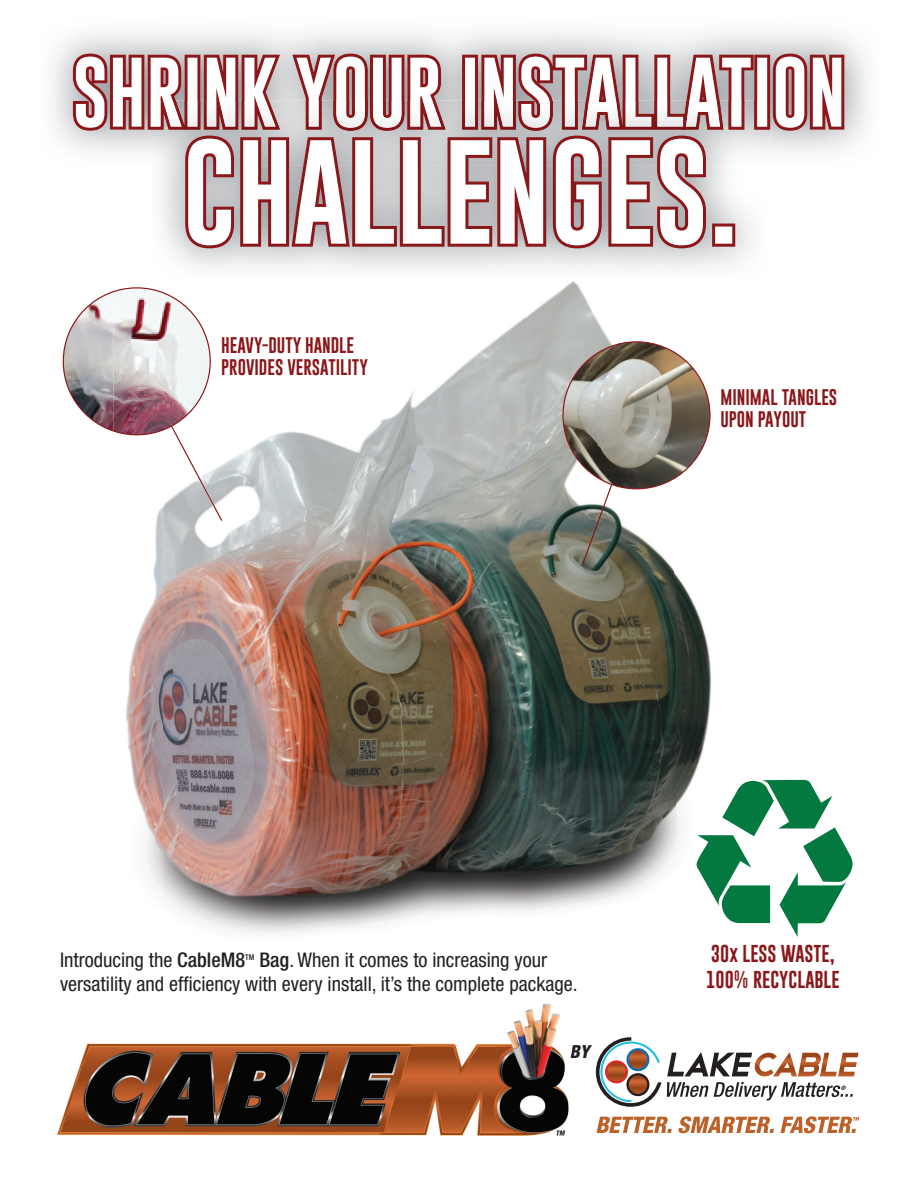
<style>
.page{position:relative;width:918px;height:1188px;background:#fff}
.page>*{position:absolute;margin:0;border:0;box-sizing:border-box;transform-origin:0 0}
.t1{font:condensed 20.25px/24px "Helvetica Neue";color:#231f20}
.t2{font:italic 800 condensed 18px "Helvetica Neue";color:#231f20}
.t3{font:17.85px/26px "Gobold Lowplus";color:#8a171a}
.t4{font:16.5px/22.5px "Gobold Lowplus";color:#8a171a}
.t5{font:500 condensed 7.8px "Helvetica Neue";color:#231f20}
.s1{font-weight:500}
</style>
<div class="page">
<img style="left:127px;top:283px;width:469px;height:35px">
<img style="left:164px;top:318px;width:548px;height:616px">
<img style="left:126px;top:435px;width:38px;height:459px">
<svg style="left:582px;top:465px;width:38px;height:100px"></svg>
<img style="left:563px;top:342px;width:147px;height:147px;border-radius:73px">
<img style="left:63px;top:293px;width:46px;height:70px">
<img style="left:113px;top:288px;width:59px;height:147px">
<svg style="left:164px;top:413px;width:58px;height:108px"></svg>
<svg style="left:697px;top:780px;width:156px;height:157px"></svg>
<img style="left:52px;top:32px;width:817px;height:120px">
<svg style="left:73px;top:54px;width:771px;height:77px"></svg>
<svg style="left:76px;top:57px;width:765px;height:71px"></svg>
<img style="left:149px;top:101px;width:622px;height:165px">
<img style="left:196px;top:266px;width:517px;height:17px">
<img style="left:151px;top:101px;width:616px;height:27px">
<svg style="left:182px;top:118px;width:556px;height:134px"></svg>
<svg style="left:188px;top:139px;width:544px;height:106px"></svg>
<svg style="left:596px;top:1037px;width:263px;height:70px"></svg>
<img style="left:57px;top:1003px;width:514px;height:133px">
<svg style="left:597px;top:1117px;width:75px;height:16px"></svg>
<svg style="left:678px;top:1116px;width:96px;height:17px"></svg>
<svg style="left:781px;top:1116px;width:78px;height:17px"></svg>
<p class="t4" style="left:221px;top:335px;width:148px">HEAVY-DUTY HANDLE<br>PROVIDES VERSATILITY</p>
<p class="t4" style="left:720px;top:387px;width:118px">MINIMAL TANGLES<br>UPON PAYOUT</p>
<p class="t1" style="left:60px;top:948px;width:187px">Introducing the <span class="s1">CableM8</span></p>
<p class="t5" style="left:245px;top:952px;width:11px">TM</p>
<p class="t1" style="left:60px;top:948px;width:519px;text-indent:199px"><span class="s1">Bag</span>. When it comes to increasing your versatility and efficiency with every install, it’s the complete package.</p>
<p class="t2" style="left:570px;top:1040px;width:21px">BY</p>
<p class="t3" style="left:706px;top:942px;width:135px">30x LESS WASTE,<br>100% RECYCLABLE</p>
</div>
